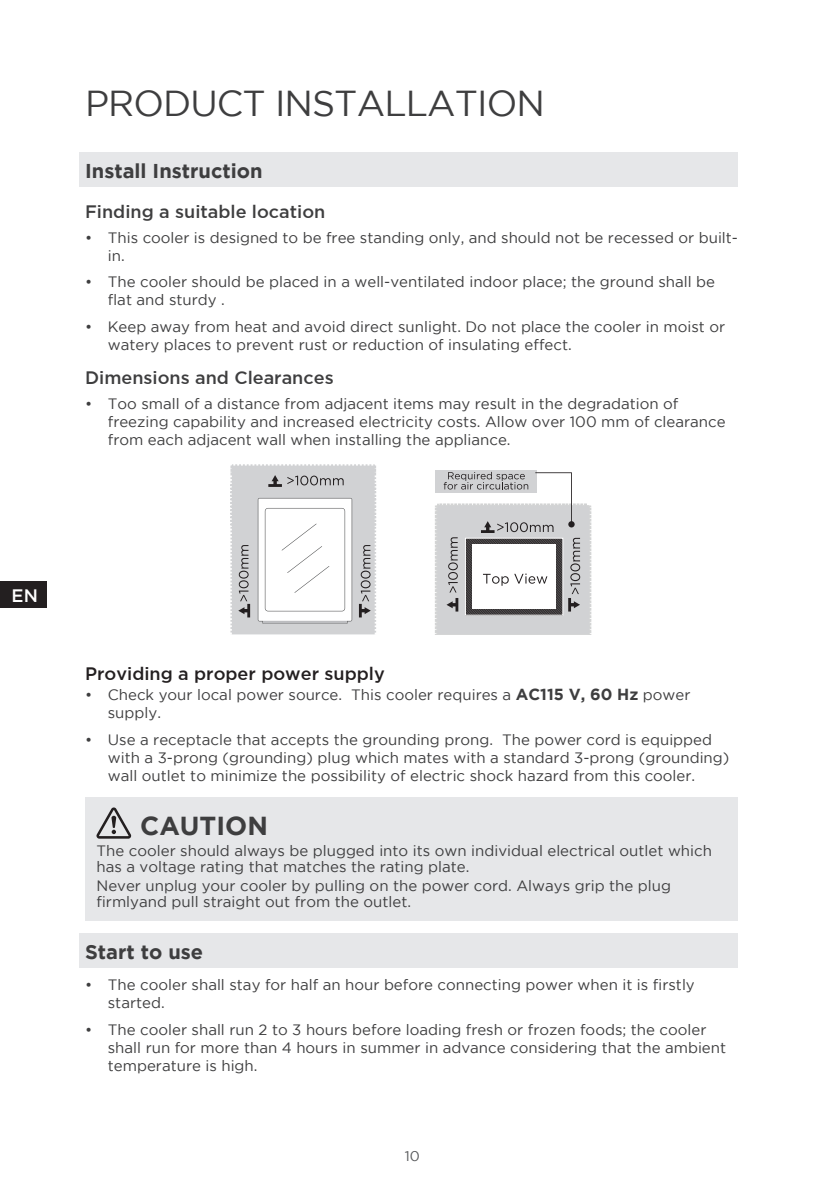
<style>
.page{position:relative;width:823px;height:1191px;background:#fff}
.page>*{position:absolute;margin:0;border:0;box-sizing:border-box;transform-origin:0 0}
.大标题{font:36px "Gotham";letter-spacing:-.025em;color:#3e3e3f}
.内容样式{font:700 26px "Gotham";color:#3e3e3f}
.二级标题{font:700 20px "Gotham";color:#3e3e3f}
.三级标题{font:500 18px "Gotham";color:#3e3e3f}
.注意事项{font:500 18px "Gotham";color:#231f20}
.t1{font:500 18px "Gotham";color:#fff}
.内容样式-2{font:15px/18px "Gotham";color:#3e3e3f}
.t2{font:14px "Gotham";color:#57585a}
.s1{font-weight:700;font-size:16px}
</style>
<div class="page">
<div style="left:0;top:581px;width:46px;height:27px;background:#231f20"></div>
<div style="left:79px;top:153px;width:658px;height:34px;background:#e6e7e9"></div>
<div style="left:79px;top:933px;width:658px;height:34px;background:#e6e7e9"></div>
<svg style="left:230px;top:464px;width:146px;height:170px"></svg>
<div style="left:435px;top:470px;width:101px;height:23px;background:#d1d2d4"></div>
<svg style="left:435px;top:503px;width:156px;height:132px"></svg>
<svg style="left:443px;top:472px;width:85px;height:17px"></svg>
<div style="left:85px;top:797px;width:652px;height:123px;background:#e6e7e9"></div>
<p class="大标题" style="left:85px;top:83px;width:461px">PRODUCT INSTALLATION</p>
<p class="二级标题" style="left:85px;top:160px;width:179px">Install Instruction</p>
<p class="三级标题" style="left:85px;top:201px;width:241px">Finding a suitable location</p>
<p class="内容样式-2" style="left:108px;top:228px;width:631px;text-indent:-23px">• This cooler is designed to be free standing only, and should not be recessed or built&shy;in.</p>
<p class="内容样式-2" style="left:108px;top:272px;width:608px;text-indent:-23px">• The cooler should be placed in a well-ventilated indoor place; the ground shall be flat and sturdy .</p>
<p class="内容样式-2" style="left:108px;top:317px;width:618px;text-indent:-23px">• Keep away from heat and avoid direct sunlight. Do not place the cooler in moist or watery places to prevent rust or reduction of insulating effect.</p>
<p class="三级标题" style="left:85px;top:368px;width:250px">Dimensions and Clearances</p>
<p class="内容样式-2" style="left:108px;top:394px;width:619px;text-indent:-23px">• Too small of a distance from adjacent items may result in the degradation of freezing capability and increased electricity costs. Allow over 100 mm of clearance from each adjacent wall when installing the appliance.</p>
<p class="t1" style="left:12px;top:585px;width:28px">EN</p>
<p class="注意事项" style="left:85px;top:663px;width:301px">Providing a proper power supply</p>
<p class="内容样式-2" style="left:108px;top:685px;width:583px;line-height:18.6px;text-indent:-23px">• Check your local power source. This cooler requires a <span class="s1">AC115 V, 60 Hz</span> power supply.</p>
<p class="内容样式-2" style="left:108px;top:730px;width:622px;text-indent:-23px">• Use a receptacle that accepts the grounding prong. The power cord is equipped with a 3-prong (grounding) plug which mates with a standard 3-prong (grounding) wall outlet to minimize the possibility of electric shock hazard from this cooler.</p>
<p class="内容样式" style="left:140px;top:810px;width:129px">CAUTION</p>
<p class="内容样式-2" style="left:96px;top:842px;width:616px;line-height:16px">The cooler should always be plugged into its own individual electrical outlet which has a voltage rating that matches the rating plate.</p>
<p class="内容样式-2" style="left:96px;top:877px;width:575px;line-height:16px">Never unplug your cooler by pulling on the power cord. Always grip the plug firmlyand pull straight out from the outlet.</p>
<p class="二级标题" style="left:85px;top:940px;width:119px">Start to use</p>
<p class="内容样式-2" style="left:108px;top:975px;width:588px;text-indent:-23px">• The cooler shall stay for half an hour before connecting power when it is firstly started.</p>
<p class="内容样式-2" style="left:108px;top:1020px;width:619px;text-indent:-23px">• The cooler shall run 2 to 3 hours before loading fresh or frozen foods; the cooler shall run for more than 4 hours in summer in advance considering that the ambient temperature is high.</p>
<p class="t2" style="left:404px;top:1148px;width:17px">10</p>
</div>
